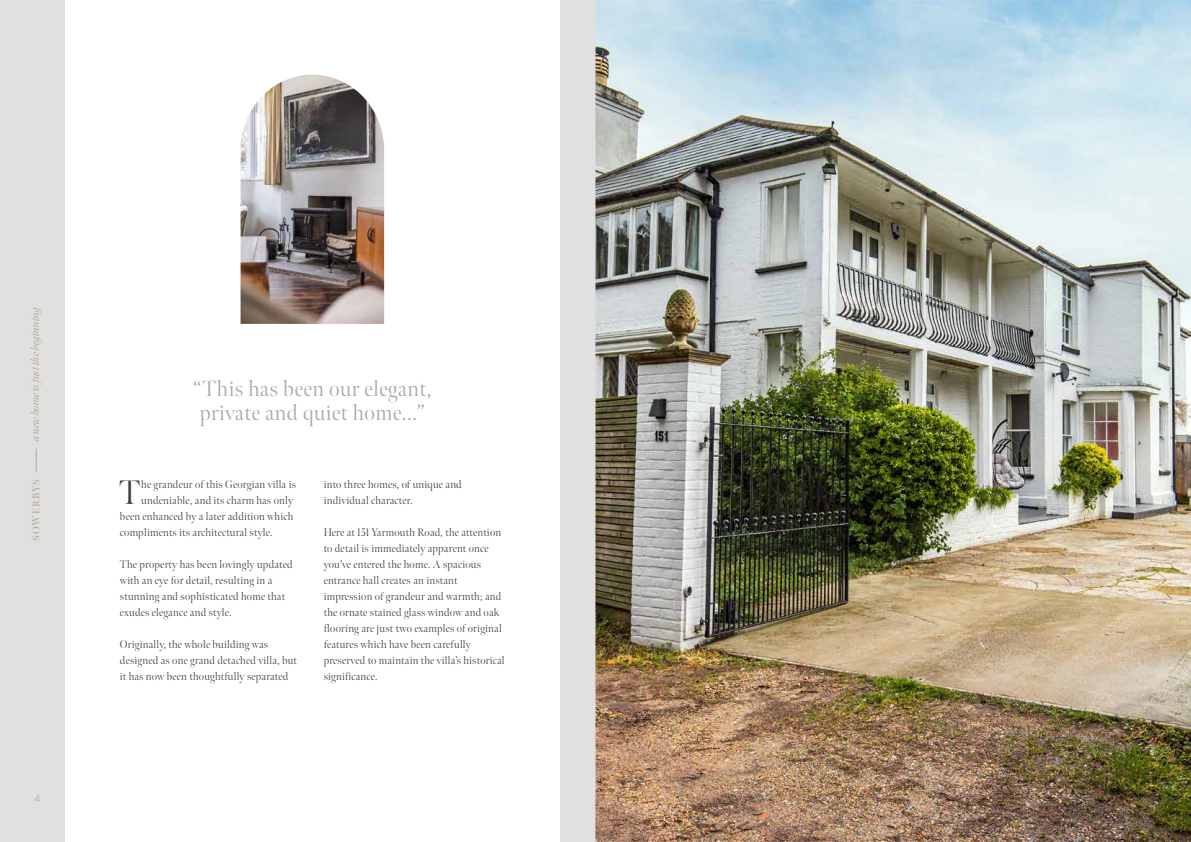
<style>
.page{position:relative;width:1191px;height:842px;background:#fff}
.page>*{position:absolute;margin:0;border:0;box-sizing:border-box;transform-origin:0 0}
.t1{font:300 34px "Meno Banner";color:#434141}
.t2{font:300 22px/24px "Meno Banner";letter-spacing:.025em;color:#ada8a0;text-align:center}
.t3{font:300 11px/16px "Meno Banner";letter-spacing:.02em;color:#434141}
.t4{font:italic 11px "Meno Banner";letter-spacing:-.01em;color:#ada8a0}
.t5{font:600 10px "Meno Banner";letter-spacing:.08em;color:#ada8a0}
.t6{font:300 10px "Quasimoda";color:#ada8a0}
</style>
<div class="page">
<div style="left:0;top:0;width:595px;height:842px;background:#e2e0df"></div>
<svg style="left:36px;top:449px;width:1px;height:22px"></svg>
<div style="left:65px;top:0;width:494px;height:842px;background:#fff"></div>
<img style="left:240px;top:75px;width:144px;height:249px">
<img style="left:595px;top:0;width:596px;height:842px">
<p class="t4" style="left:29px;top:441px;width:138px;rotate:-90deg">a new home is just the beginning</p>
<p class="t5" style="left:30px;top:541px;width:63px;rotate:-90deg">SOWERBYS</p>
<p class="t6" style="left:35px;top:791px;width:7px">4</p>
<h2 class="t2" style="left:193px;top:377px;width:240px">“This has been our elegant, private and quiet home...”</h2>
<h1 class="t1" style="left:119px;top:472px;width:23px">T</h1>
<p class="t3" style="left:141px;top:477px;width:156px">he grandeur of this Georgian villa is</p>
<p class="t3" style="left:141px;top:493px;width:153px">undeniable, and its charm has only</p>
<p class="t3" style="left:120px;top:509px;width:175px">been enhanced by a later addition which</p>
<p class="t3" style="left:120px;top:525px;width:154px">compliments its architectural style.</p>
<p class="t3" style="left:120px;top:557px;width:174px">The property has been lovingly updated with an eye for detail, resulting in a stunning and sophisticated home that exudes elegance and style.</p>
<p class="t3" style="left:120px;top:637px;width:179px">Originally, the whole building was designed as one grand detached villa, but it has now been thoughtfully separated</p>
<p class="t3" style="left:324px;top:477px;width:140px">into three homes, of unique and individual character.</p>
<p class="t3" style="left:324px;top:525px;width:182px">Here at 151 Yarmouth Road, the attention to detail is immediately apparent once you’ve entered the home. A spacious entrance hall creates an instant impression of grandeur and warmth; and the ornate stained glass window and oak flooring are just two examples of original features which have been carefully preserved to maintain the villa’s historical significance.</p>
</div>
